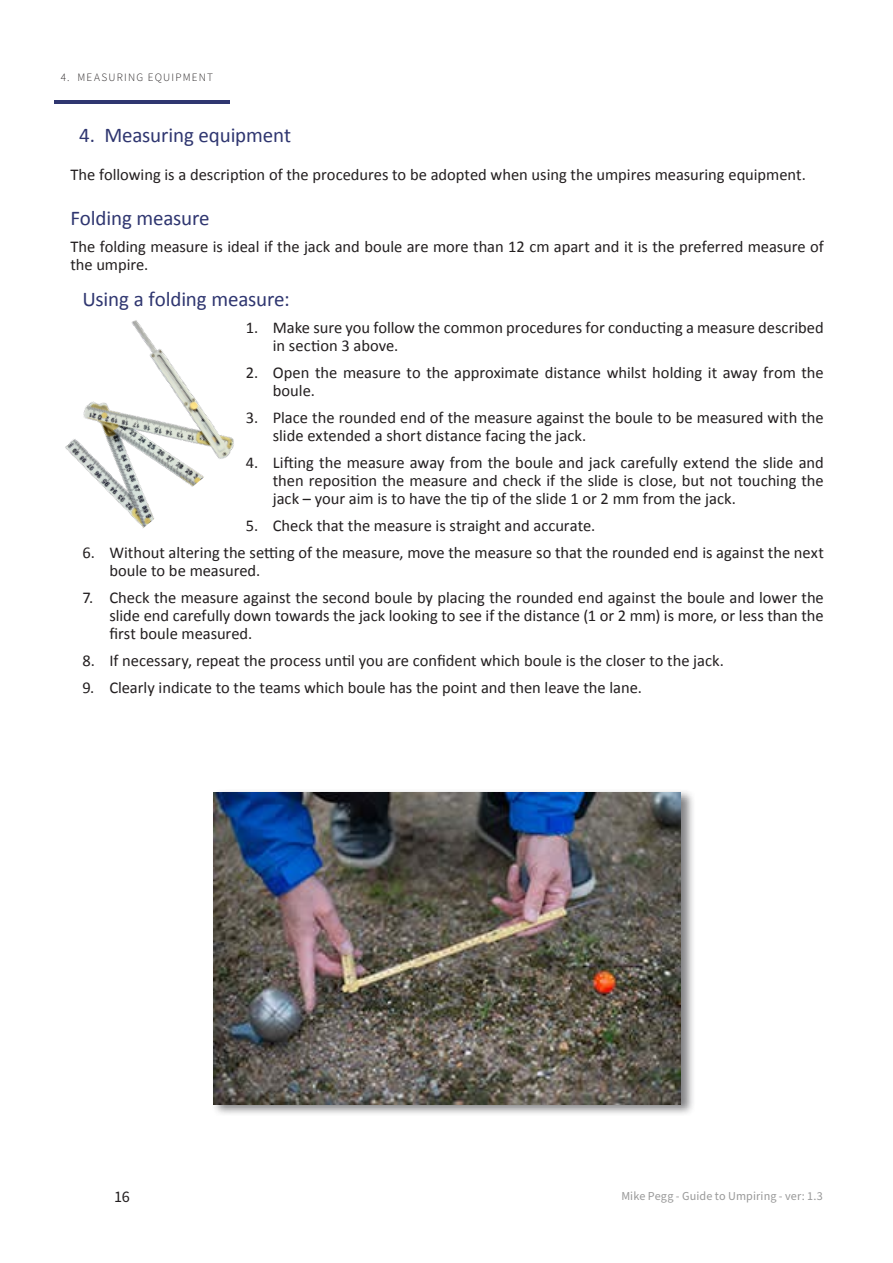
<style>
.page{position:relative;width:893px;height:1263px;background:#fff}
.page>*{position:absolute;margin:0;border:0;box-sizing:border-box;transform-origin:0 0}
.Body_Text_-_First_Li{font:21px "Calibri";letter-spacing:-.01em;color:#2f3670}
.Headline{font:21px "Calibri";letter-spacing:-.01em;color:#2f3670}
.Body_Text_-_First_Li-2{font:16.5px/18px "Calibri";color:#231f20}
.t1{font:16.2px "Source Sans Pro";color:#231f20}
.t2{font:12.15px "Source Sans Pro";letter-spacing:.005em;color:#999}
.t3{font:300 11.25px "Source Sans Pro";letter-spacing:.105em;color:#231f20}
</style>
<div class="page">
<hr style="left:54px;top:100px;width:176px;height:3px;background:#2f3670">
<img style="left:65px;top:320px;width:169px;height:208px">
<div style="left:212px;top:788px;width:483px;height:328px;background:#5a5a5d;opacity:.75"></div>
<img style="left:213px;top:793px;width:468px;height:311px">
<p class="t3" style="left:61px;top:70px;width:154px">4. M EASURING EQUIPMENT</p>
<p class="Headline" style="left:79px;top:120px;width:213px">4. Measuring equipment</p>
<p class="Body_Text_-_First_Li-2" style="left:70px;top:165px;width:737px">The following is a description of the procedures to be adopted when using the umpires measuring equipment.</p>
<p class="Body_Text_-_First_Li" style="left:70px;top:203px;width:141px">Folding measure</p>
<p class="Body_Text_-_First_Li-2" style="left:70px;top:237px;width:755px">The folding measure is ideal if the jack and boule are more than 12 cm apart and it is the preferred measure of the umpire.</p>
<p class="Body_Text_-_First_Li" style="left:82px;top:284px;width:209px">Using a folding measure:</p>
<p class="Body_Text_-_First_Li-2" style="left:273px;top:318px;width:552px;text-indent:-27px">1. Make sure you follow the common procedures for conducting a measure described in section 3 above.</p>
<p class="Body_Text_-_First_Li-2" style="left:273px;top:363px;width:552px;text-indent:-27px">2. Open the measure to the approximate distance whilst holding it away from the boule.</p>
<p class="Body_Text_-_First_Li-2" style="left:273px;top:408px;width:552px;text-indent:-27px">3. Place the rounded end of the measure against the boule to be measured with the slide extended a short distance facing the jack.</p>
<p class="Body_Text_-_First_Li-2" style="left:273px;top:453px;width:552px;text-align:justify;text-indent:-27px">4. Lifting the measure away from the boule and jack carefully extend the slide and then reposition the measure and check if the slide is close, but not touching the jack – your aim is to have the tip of the slide 1 or 2 mm from the jack.</p>
<p class="Body_Text_-_First_Li-2" style="left:246px;top:516px;width:351px">5. Check that the measure is straight and accurate.</p>
<p class="Body_Text_-_First_Li-2" style="left:109px;top:543px;width:716px;text-indent:-27px">6. Without altering the setting of the measure, move the measure so that the rounded end is against the next boule to be measured.</p>
<p class="Body_Text_-_First_Li-2" style="left:109px;top:588px;width:716px;text-align:justify;text-indent:-27px">7. Check the measure against the second boule by placing the rounded end against the boule and lower the slide end carefully down towards the jack looking to see if the distance (1 or 2 mm) is more, or less than the first boule measured.</p>
<p class="Body_Text_-_First_Li-2" style="left:82px;top:651px;width:643px">8. If necessary, repeat the process until you are confident which boule is the closer to the jack.</p>
<p class="Body_Text_-_First_Li-2" style="left:82px;top:678px;width:561px">9. Clearly indicate to the teams which boule has the point and then leave the lane.</p>
<p class="t1" style="left:114px;top:1185px;width:17px">16</p>
<p class="t2" style="left:621px;top:1188px;width:203px">Mike Pegg - Guide to Umpiring - ver: 1.3</p>
</div>
